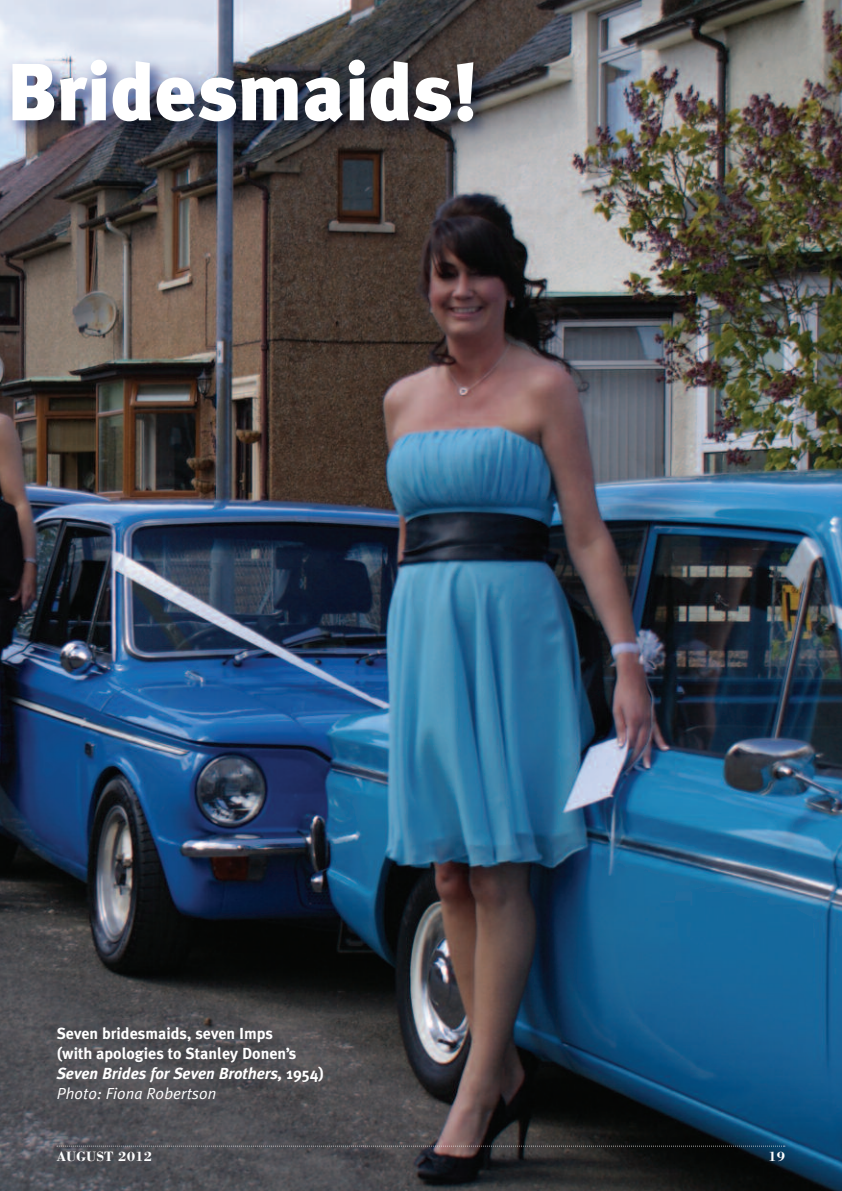
<style>
.page{position:relative;width:842px;height:1191px;background:#fff}
.page>*{position:absolute;margin:0;border:0;box-sizing:border-box;transform-origin:0 0}
.t1{font:900 80.8px "Meta Plus";color:#fff}
.t2{font:700 16px/20px "Meta Plus";color:#fff}
.t3{font:italic 16px "Meta Plus Normal";color:#fff}
.t4{font:700 14px "Bodoni";color:#fff}
.s1{font-style:italic}
</style>
<div class="page">
<img style="left:0;top:0;width:842px;height:1191px">
<svg style="left:57px;top:1145px;width:728px;height:1px"></svg>
<img style="left:0;top:42px;width:577px;height:144px">
<h1 class="t1" style="left:6px;top:45px;width:473px">Bridesmaids!</h1>
<p class="t2" style="left:57px;top:1023px;width:269px">Seven bridesmaids, seven Imps<br>(with apologies to Stanley Donen’s<br><span class="s1">Seven Brides for Seven Brothers,</span> 1954)</p>
<p class="t3" style="left:57px;top:1084px;width:161px">Photo: Fiona Robertson</p>
<p class="t4" style="left:57px;top:1147px;width:97px">AUGUST 2012</p>
<p class="t4" style="left:768px;top:1147px;width:19px">19</p>
</div>
